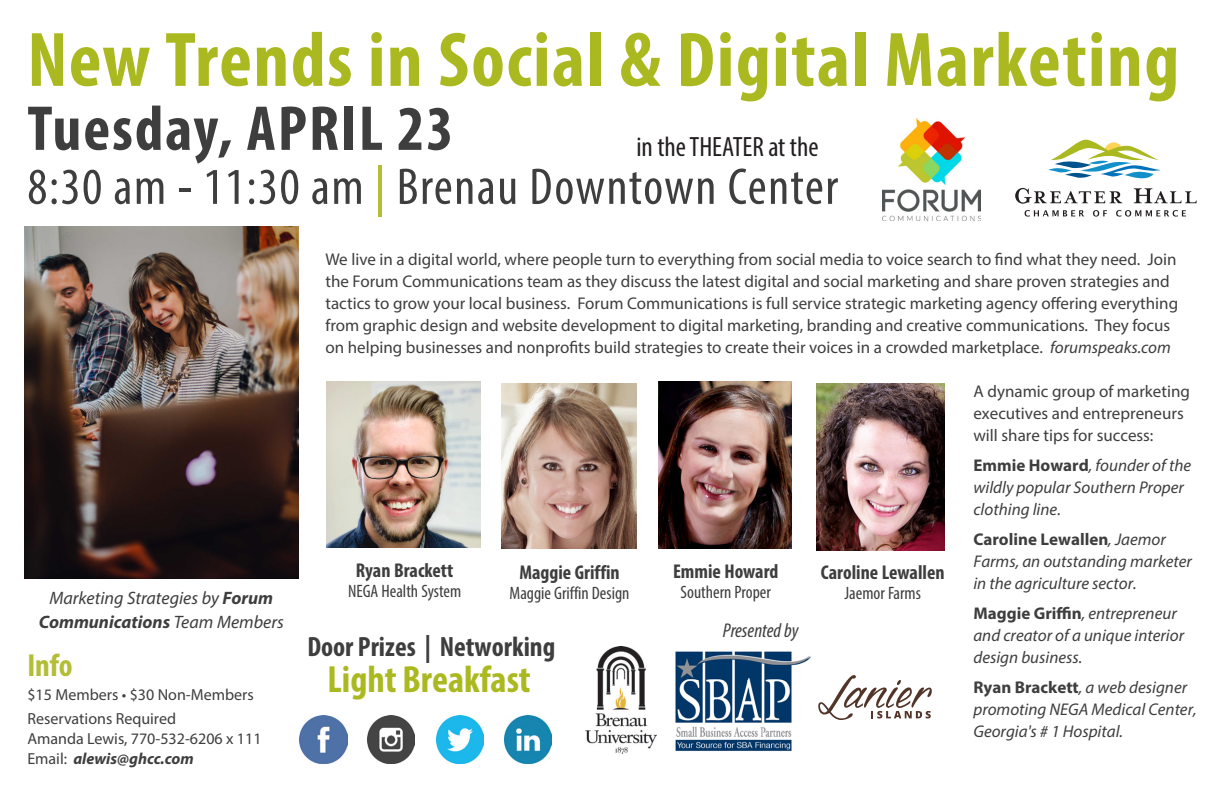
<style>
.page{position:relative;width:1224px;height:792px;background:#fff}
.page>*{position:absolute;margin:0;border:0;box-sizing:border-box;transform-origin:0 0}
.t1{font:700 condensed 78px "Myriad Pro";letter-spacing:.02em;color:#abb920}
.t2{font:700 condensed 64px "Myriad Pro";letter-spacing:.03em;color:#3e3e3f}
.t3{font:condensed 52px "Myriad Pro";letter-spacing:.03em;color:#3e3e3f}
.t4{font:700 condensed 38px "Myriad Pro";color:#abb920}
.t5{font:700 condensed 32px "Myriad Pro";color:#b3bd36}
.t6{font:700 condensed 28px "Myriad Pro";color:#3e3e3f}
.t7{font:condensed 28px "Myriad Pro";color:#231f20}
.Biz_Link_Calendar{font:700 condensed 20px "Myriad Pro";color:#3e3e3f}
.t8{font:italic condensed 20px "Myriad Pro";color:#3e3e3f}
.Biz_Link_Calendar-2{font:condensed 18px "Myriad Pro";color:#3e3e3f}
.Biz_Link_Calendar-3{font:italic 18px/24px "Myriad Pro";color:#3e3e3f;text-align:center}
.t9{font:17px/22px "Myriad Pro";color:#3e3e3f}
.t10{font:italic 17px/22px "Myriad Pro";color:#3e3e3f}
.t11{font:16px "Myriad Pro";color:#3e3e3f}
.t12{font:italic 700 16px "Myriad Pro";color:#3e3e3f}
.s1{color:#b3bd36}
.s2{font-weight:700}
.s3{font-weight:400;font-style:normal}
.s4{font-style:italic}
.s5{font-weight:700;font-style:normal}
</style>
<div class="page">
<img style="left:24px;top:226px;width:274px;height:352px">
<img style="left:816px;top:383px;width:129px;height:167px">
<img style="left:327px;top:382px;width:154px;height:165px">
<img style="left:501px;top:383px;width:135px;height:166px">
<img style="left:658px;top:382px;width:134px;height:167px">
<img style="left:675px;top:651px;width:136px;height:100px">
<img style="left:585px;top:647px;width:72px;height:107px">
<svg style="left:1025px;top:210px;width:59px;height:7px"></svg>
<svg style="left:1093px;top:210px;width:14px;height:7px"></svg>
<svg style="left:1116px;top:210px;width:70px;height:7px"></svg>
<svg style="left:1015px;top:188px;width:107px;height:16px"></svg>
<svg style="left:1134px;top:188px;width:63px;height:15px"></svg>
<svg style="left:1048px;top:140px;width:112px;height:39px"></svg>
<svg style="left:818px;top:675px;width:114px;height:45px"></svg>
<img style="left:300px;top:716px;width:47px;height:47px">
<img style="left:504px;top:716px;width:48px;height:47px">
<img style="left:436px;top:716px;width:48px;height:47px">
<img style="left:367px;top:716px;width:48px;height:47px">
<img style="left:882px;top:118px;width:98px;height:103px">
<p class="t1" style="left:27px;top:11px;width:1153px">New Trends in Social &amp; Digital Marketing</p>
<p class="t2" style="left:27px;top:89px;width:428px">Tuesday, APRIL 23</p>
<p class="t3" style="left:27px;top:155px;width:812px">8:30 am - 11:30 am <span class="s1">|</span> Brenau Downtown Center</p>
<p class="t7" style="left:636px;top:129px;width:184px">in the THEATER at the</p>
<p class="Biz_Link_Calendar-3" style="left:39px;top:586px;width:247px">Marketing Strategies by <span class="s2">Forum<br>Communications</span> Team Members</p>
<p class="t5" style="left:27px;top:646px;width:47px">Info</p>
<p class="t11" style="left:27px;top:685px;width:228px">$15 Members • $30 Non-Members</p>
<p class="t11" style="left:27px;top:709px;width:150px">Reservations Required</p>
<p class="t11" style="left:27px;top:729px;width:236px">Amanda Lewis, 770-532-6206 x 111</p>
<p class="t12" style="left:27px;top:749px;width:168px"><span class="s3">Email:</span> alewis@ghcc.com</p>
<p class="t9" style="left:325px;top:248px;width:854px">We live in a digital world, where people turn to everything from social media to voice search to find what they need. Join the Forum Communications team as they discuss the latest digital and social marketing and share proven strategies and tactics to grow your local business. Forum Communications is full service strategic marketing agency offering everything from graphic design and website development to digital marketing, branding and creative communications. They focus on helping businesses and nonprofits build strategies to create their voices in a crowded marketplace. <span class="s4">forumspeaks.com</span></p>
<p class="Biz_Link_Calendar" style="left:356px;top:557px;width:99px">Ryan Brackett</p>
<p class="Biz_Link_Calendar-2" style="left:348px;top:580px;width:115px">NEGA Health System</p>
<p class="Biz_Link_Calendar" style="left:519px;top:560px;width:102px">Maggie Griffin</p>
<p class="Biz_Link_Calendar-2" style="left:510px;top:583px;width:121px">Maggie Griffin Design</p>
<p class="t6" style="left:307px;top:629px;width:249px">Door Prizes | Networking</p>
<p class="t4" style="left:327px;top:656px;width:205px">Light Breakfast</p>
<p class="Biz_Link_Calendar" style="left:673px;top:559px;width:107px">Emmie Howard</p>
<p class="Biz_Link_Calendar-2" style="left:681px;top:581px;width:92px">Southern Proper</p>
<p class="t8" style="left:723px;top:618px;width:77px">Presented by</p>
<p class="Biz_Link_Calendar" style="left:821px;top:560px;width:125px">Caroline Lewallen</p>
<p class="Biz_Link_Calendar-2" style="left:845px;top:582px;width:78px">Jaemor Farms</p>
<p class="t9" style="left:973px;top:380px;width:218px">A dynamic group of marketing executives and entrepreneurs will share tips for success:</p>
<p class="t10" style="left:973px;top:454px;width:219px"><span class="s5">Emmie Howard</span>, founder of the wildly popular Southern Proper clothing line.</p>
<p class="t10" style="left:973px;top:528px;width:220px"><span class="s5">Caroline Lewallen</span>, Jaemor<br>Farms, an outstanding marketer in the agriculture sector.</p>
<p class="t10" style="left:973px;top:602px;width:212px"><span class="s5">Maggie Griffin</span>, entrepreneur and creator of a unique interior design business.</p>
<p class="t10" style="left:973px;top:676px;width:225px"><span class="s5">Ryan Brackett</span>, a web designer promoting NEGA Medical Center,<br>Georgia's # 1 Hospital.</p>
</div>
